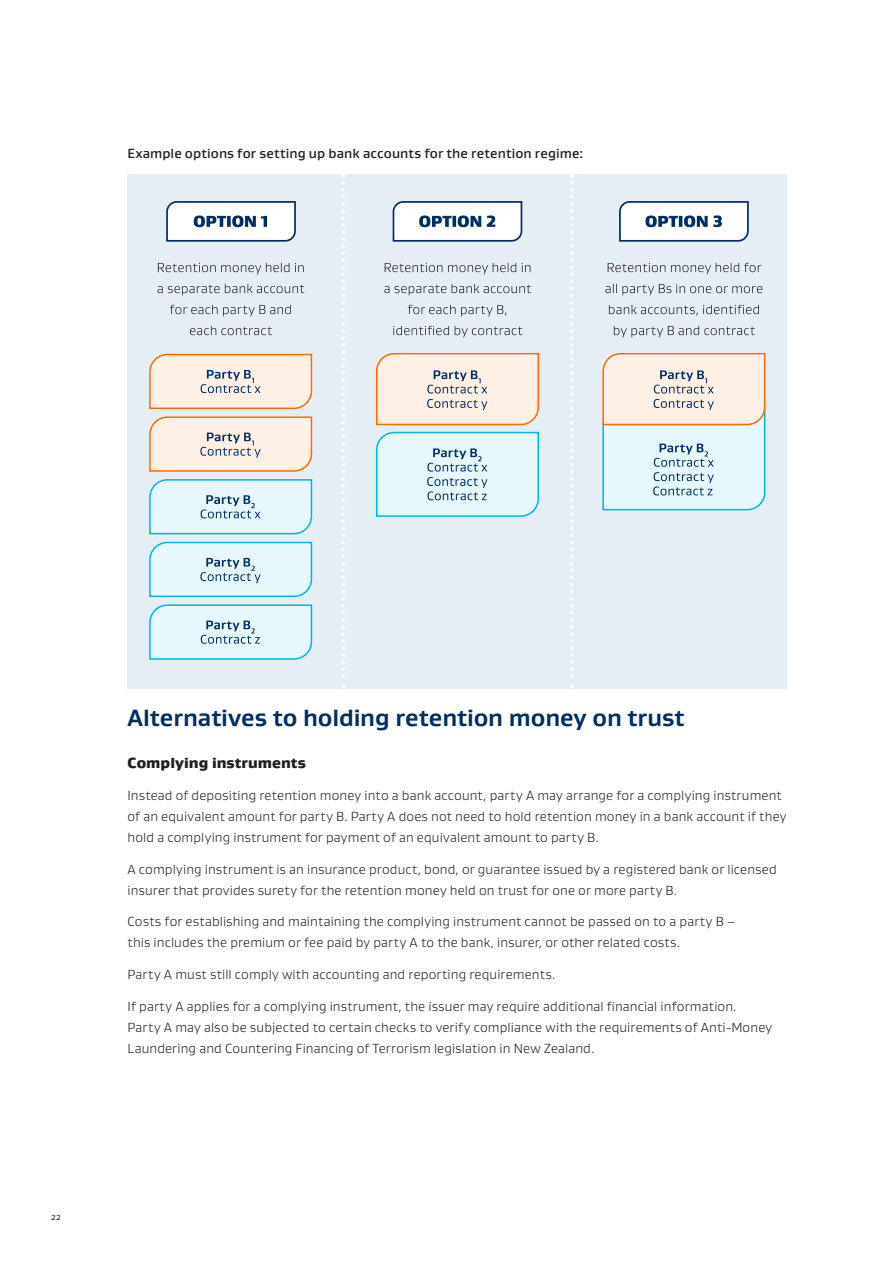
<style>
.page{position:relative;width:893px;height:1263px;background:#fff}
.page>*{position:absolute;margin:0;border:0;box-sizing:border-box;transform-origin:0 0}
._2_Header{font:700 24px "Gustan";letter-spacing:-.005em;color:#002e63}
._3_Subheader{font:900 15px "Gustan";letter-spacing:.005em;color:#231f20}
._5_Body{font:300 13.5px/21px "Gustan";letter-spacing:.01em;color:#231f20}
._5_Body-2{font:500 13.5px "Gustan";letter-spacing:.01em;color:#231f20}
.t1{font:9px "Gustan";color:#231f20}
</style>
<div class="page">
<div style="left:128px;top:174px;width:659px;height:514px;background:#e6eef5"></div>
<svg style="left:342px;top:183px;width:3px;height:505px"></svg>
<svg style="left:570px;top:183px;width:3px;height:505px"></svg>
<svg style="left:165px;top:200px;width:132px;height:42px"></svg>
<svg style="left:392px;top:200px;width:131px;height:42px"></svg>
<svg style="left:618px;top:200px;width:132px;height:42px"></svg>
<svg style="left:190px;top:326px;width:82px;height:9px"></svg>
<svg style="left:170px;top:305px;width:121px;height:11px"></svg>
<svg style="left:158px;top:284px;width:146px;height:11px;background:#c6ccd2"></svg>
<svg style="left:158px;top:263px;width:146px;height:11px;background:#c6ccd2"></svg>
<svg style="left:393px;top:326px;width:129px;height:11px"></svg>
<svg style="left:408px;top:305px;width:99px;height:11px"></svg>
<svg style="left:384px;top:284px;width:147px;height:11px;background:#c6ccd2"></svg>
<svg style="left:385px;top:263px;width:145px;height:11px;background:#c6ccd2"></svg>
<svg style="left:614px;top:326px;width:141px;height:11px;background:#c7cdd3"></svg>
<svg style="left:609px;top:305px;width:150px;height:11px;background:#c6ccd2"></svg>
<svg style="left:605px;top:284px;width:157px;height:11px;background:#c8ced4"></svg>
<svg style="left:608px;top:263px;width:153px;height:11px;background:#c6ccd2"></svg>
<svg style="left:148px;top:353px;width:165px;height:57px;background:#f5e0d3"></svg>
<svg style="left:375px;top:352px;width:165px;height:166px;background:#e2e7e7"></svg>
<svg style="left:148px;top:416px;width:165px;height:56px;background:#f5e0d2"></svg>
<svg style="left:148px;top:478px;width:165px;height:57px;background:#cfecf5"></svg>
<svg style="left:148px;top:541px;width:165px;height:57px;background:#cfecf4"></svg>
<svg style="left:148px;top:604px;width:165px;height:56px;background:#ceecf4"></svg>
<svg style="left:602px;top:352px;width:164px;height:159px;background:#e3e7e6"></svg>
<p class="_5_Body-2" style="left:128px;top:145px;width:457px">Example options for setting up bank accounts for the retention regime:</p>
<p class="t1" style="left:51px;top:1210px;width:11px">22</p>
<h2 class="_2_Header" style="left:128px;top:702px;width:558px">Alternatives to holding retention money on trust</h2>
<h3 class="_3_Subheader" style="left:128px;top:753px;width:180px">Complying instruments</h3>
<p class="_5_Body" style="left:128px;top:784px;width:660px">Instead of depositing retention money into a bank account, party A may arrange for a complying instrument of an equivalent amount for party B. Party A does not need to hold retention money in a bank account if they hold a complying instrument for payment of an equivalent amount to party B.</p>
<p class="_5_Body" style="left:128px;top:858px;width:651px">A complying instrument is an insurance product, bond, or guarantee issued by a registered bank or licensed insurer that provides surety for the retention money held on trust for one or more party B.</p>
<p class="_5_Body" style="left:128px;top:911px;width:609px">Costs for establishing and maintaining the complying instrument cannot be passed on to a party B – this includes the premium or fee paid by party A to the bank, insurer, or other related costs.</p>
<p class="_5_Body" style="left:128px;top:963px;width:429px">Party A must still comply with accounting and reporting requirements.</p>
<p class="_5_Body" style="left:128px;top:995px;width:646px">If party A applies for a complying instrument, the issuer may require additional financial information.<br>Party A may also be subjected to certain checks to verify compliance with the requirements of Anti-Money<br>Laundering and Countering Financing of Terrorism legislation in New Zealand.</p>
</div>
